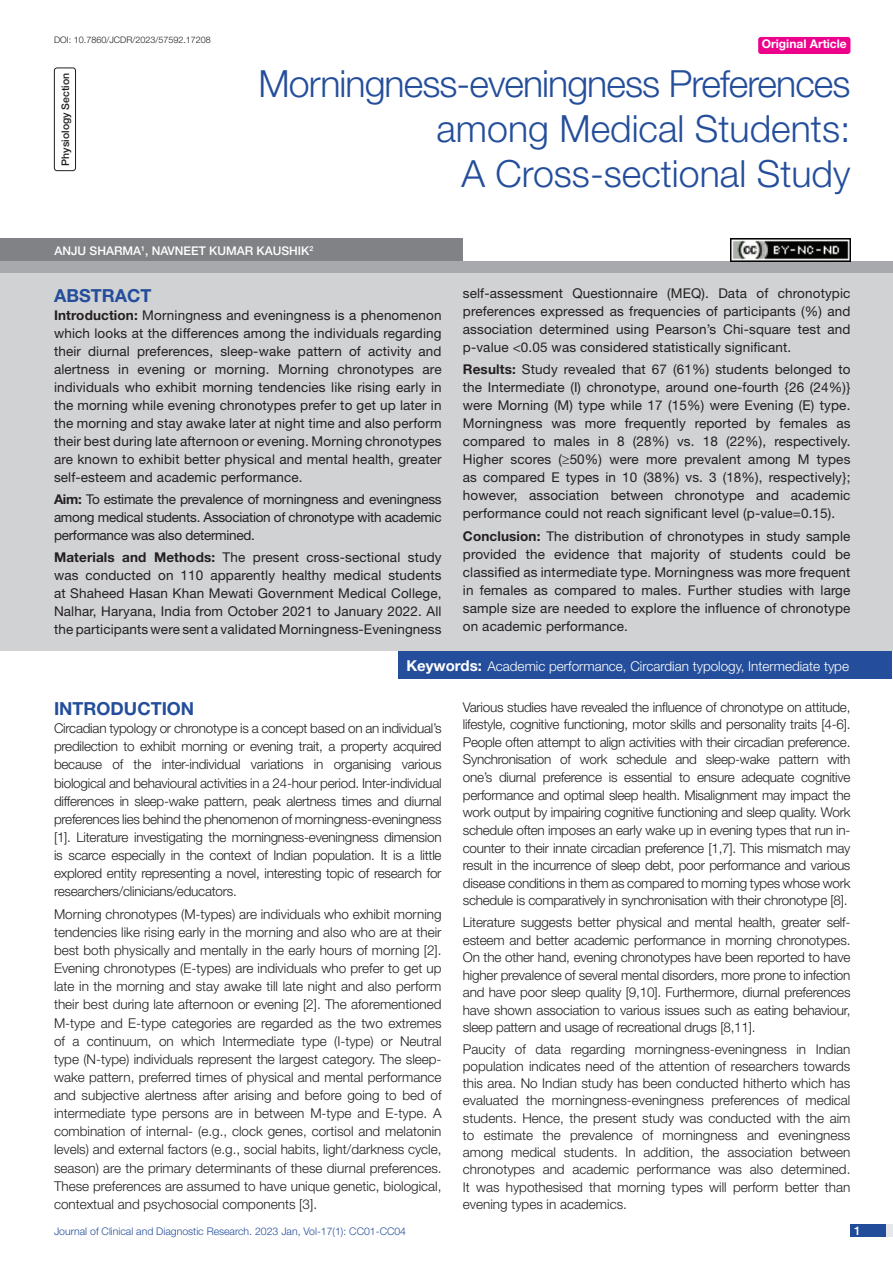
<style>
.page{position:relative;width:893px;height:1263px;background:#fff}
.page>*{position:absolute;margin:0;border:0;box-sizing:border-box;transform-origin:0 0}
.t1{font:300 37.5px/45px "Helvetica Neue";color:#244e9b;text-align:right}
.Heading{font:700 18px "Helvetica Neue";color:#244e9b}
.Abstract_head{font:700 18px "Helvetica Neue";color:#244e9b}
.Body_text{font:300 13.5px/18.1px "Helvetica Neue";letter-spacing:-.015em;color:#231f20;text-align:justify}
.Abstract_Text{font:13.5px/18px "Helvetica Neue";letter-spacing:.01em;color:#231f20;text-align:justify}
.Key_words{font:300 13.5px "Helvetica Neue";color:#fff}
.Author{font:500 12px "Helvetica Neue";color:#fff}
.t2{font:700 12px "Helvetica Neue";color:#fff}
.t3{font:300 10.5px "Helvetica Neue";color:#244e9b}
.section{font:500 10.5px "Helvetica Neue";color:#231f20}
.DOI{font:300 9px "Helvetica Neue";color:#231f20}
.s1{font-weight:700}
.s2{font-weight:700;font-size:15px}
</style>
<div class="page">
<div style="left:850px;top:1224px;width:43px;height:13px;background:#e6e7e9"></div>
<div style="left:850px;top:1224px;width:35px;height:13px;background:#214c99"></div>
<div style="left:758px;top:37px;width:92px;height:17px;background:#ed028c;border-radius:3px"></div>
<div style="left:54px;top:68px;width:22px;height:103px;border:1px solid #231f20;border-radius:3px"></div>
<div style="left:0;top:261px;width:893px;height:12px;background:#a8a9ad"></div>
<div style="left:0;top:238px;width:463px;height:23px;background:#808285"></div>
<div style="left:0;top:273px;width:893px;height:378px;background:#d1d2d4"></div>
<div style="left:398px;top:651px;width:494px;height:28px;background:#244e9b"></div>
<img style="left:730px;top:239px;width:120px;height:22px">
<p class="DOI" style="left:54px;top:35px;width:158px">DOI: 10.7860/JCDR/2023/57592.17208</p>
<p class="t2" style="left:762px;top:37px;width:87px">Original Article</p>
<p class="section" style="left:59px;top:166px;width:94px;rotate:-90deg">Physiology Section</p>
<p class="t1" style="left:259px;top:60px;width:593px">Morningness-eveningness Preferences among Medical Students:<br>A Cross-sectional Study</p>
<p class="Author" style="left:54px;top:243px;width:260px">ANJU SHARMA<sup>1</sup>, NAVNEET KUMAR KAUSHIK<sup>2</sup></p>
<p class="Abstract_head" style="left:54px;top:284px;width:86px">ABSTRACT</p>
<p class="Abstract_Text" style="left:54px;top:305px;width:389px"><span class="s1">Introduction:</span> Morningness and eveningness is a phenomenon which looks at the differences among the individuals regarding their diurnal preferences, sleep-wake pattern of activity and alertness in evening or morning. Morning chronotypes are individuals who exhibit morning tendencies like rising early in the morning while evening chronotypes prefer to get up later in the morning and stay awake later at night time and also perform their best during late afternoon or evening. Morning chronotypes are known to exhibit better physical and mental health, greater self-esteem and academic performance.</p>
<p class="Abstract_Text" style="left:54px;top:490px;width:389px"><span class="s1">Aim:</span> To estimate the prevalence of morningness and eveningness among medical students. Association of chronotype with academic performance was also determined.</p>
<p class="Abstract_Text" style="left:54px;top:548px;width:389px"><span class="s1">Materials and Methods:</span> The present cross-sectional study was conducted on 110 apparently healthy medical students at Shaheed Hasan Khan Mewati Government Medical College, Nalhar, Haryana, India from October 2021 to January 2022. All the participants were sent a validated Morningness-Eveningness</p>
<p class="Abstract_Text" style="left:463px;top:284px;width:389px">self-assessment Questionnaire (MEQ). Data of chronotypic preferences expressed as frequencies of participants (%) and association determined using Pearson’s Chi-square test and p-value &lt;0.05 was considered statistically significant.</p>
<p class="Abstract_Text" style="left:463px;top:360px;width:389px"><span class="s1">Results:</span> Study revealed that 67 (61%) students belonged to the Intermediate (I) chronotype, around one-fourth {26 (24%)} were Morning (M) type while 17 (15%) were Evening (E) type.<br>Morningness was more frequently reported by females as compared to males in 8 (28%) vs. 18 (22%), respectively.<br>Higher scores (≥50%) were more prevalent among M types as compared E types in 10 (38%) vs. 3 (18%), respectively}; however, association between chronotype and academic performance could not reach significant level (p-value=0.15).</p>
<p class="Abstract_Text" style="left:463px;top:527px;width:389px"><span class="s1">Conclusion:</span> The distribution of chronotypes in study sample provided the evidence that majority of students could be classified as intermediate type. Morningness was more frequent in females as compared to males. Further studies with large sample size are needed to explore the influence of chronotype on academic performance.</p>
<p class="Key_words" style="left:406px;top:658px;width:444px"><span class="s2">Keywords:</span> Academic performance, Circardian typology, Intermediate type</p>
<p class="Heading" style="left:54px;top:697px;width:142px">Introduction</p>
<p class="Body_text" style="left:54px;top:719px;width:389px">Circadian typology or chronotype is a concept based on an individual’s predilection to exhibit morning or evening trait, a property acquired because of the inter-individual variations in organising various biological and behavioural activities in a 24-hour period. Inter-individual differences in sleep-wake pattern, peak alertness times and diurnal preferences lies behind the phenomenon of morningness-eveningness [1]. Literature investigating the morningness-eveningness dimension is scarce especially in the context of Indian population. It is a little explored entity representing a novel, interesting topic of research for researchers/clinicians/educators.</p>
<p class="Body_text" style="left:54px;top:905px;width:389px">Morning chronotypes (M-types) are individuals who exhibit morning tendencies like rising early in the morning and also who are at their best both physically and mentally in the early hours of morning [2].<br>Evening chronotypes (E-types) are individuals who prefer to get up late in the morning and stay awake till late night and also perform their best during late afternoon or evening [2]. The aforementioned M-type and E-type categories are regarded as the two extremes of a continuum, on which Intermediate type (I-type) or Neutral type (N-type) individuals represent the largest category. The sleep&shy;wake pattern, preferred times of physical and mental performance and subjective alertness after arising and before going to bed of intermediate type persons are in between M-type and E-type. A combination of internal- (e.g., clock genes, cortisol and melatonin levels) and external factors (e.g., social habits, light/darkness cycle, season) are the primary determinants of these diurnal preferences.<br>These preferences are assumed to have unique genetic, biological, contextual and psychosocial components [3].</p>
<p class="Body_text" style="left:463px;top:697px;width:389px;line-height:17.7px">Various studies have revealed the influence of chronotype on attitude, lifestyle, cognitive functioning, motor skills and personality traits [4-6].<br>People often attempt to align activities with their circadian preference.<br>Synchronisation of work schedule and sleep-wake pattern with one’s diurnal preference is essential to ensure adequate cognitive performance and optimal sleep health. Misalignment may impact the work output by impairing cognitive functioning and sleep quality. Work schedule often imposes an early wake up in evening types that run in&shy;counter to their innate circadian preference [1,7]. This mismatch may result in the incurrence of sleep debt, poor performance and various disease conditions in them as compared to morning types whose work schedule is comparatively in synchronisation with their chronotype [8].</p>
<p class="Body_text" style="left:463px;top:913px;width:389px;line-height:17.5px">Literature suggests better physical and mental health, greater self&shy;esteem and better academic performance in morning chronotypes.<br>On the other hand, evening chronotypes have been reported to have higher prevalence of several mental disorders, more prone to infection and have poor sleep quality [9,10]. Furthermore, diurnal preferences have shown association to various issues such as eating behaviour, sleep pattern and usage of recreational drugs [8,11].</p>
<p class="Body_text" style="left:463px;top:1040px;width:389px;line-height:17.2px">Paucity of data regarding morningness-eveningness in Indian population indicates need of the attention of researchers towards this area. No Indian study has been conducted hitherto which has evaluated the morningness-eveningness preferences of medical students. Hence, the present study was conducted with the aim to estimate the prevalence of morningness and eveningness among medical students. In addition, the association between chronotypes and academic performance was also determined.<br>It was hypothesised that morning types will perform better than evening types in academics.</p>
<p class="t3" style="left:54px;top:1225px;width:354px">Journal of Clinical and Diagnostic Research. 2023 Jan, Vol-17(1): CC01-CC04</p>
<p class="Author" style="left:854px;top:1223px;width:8px">1</p>
</div>
